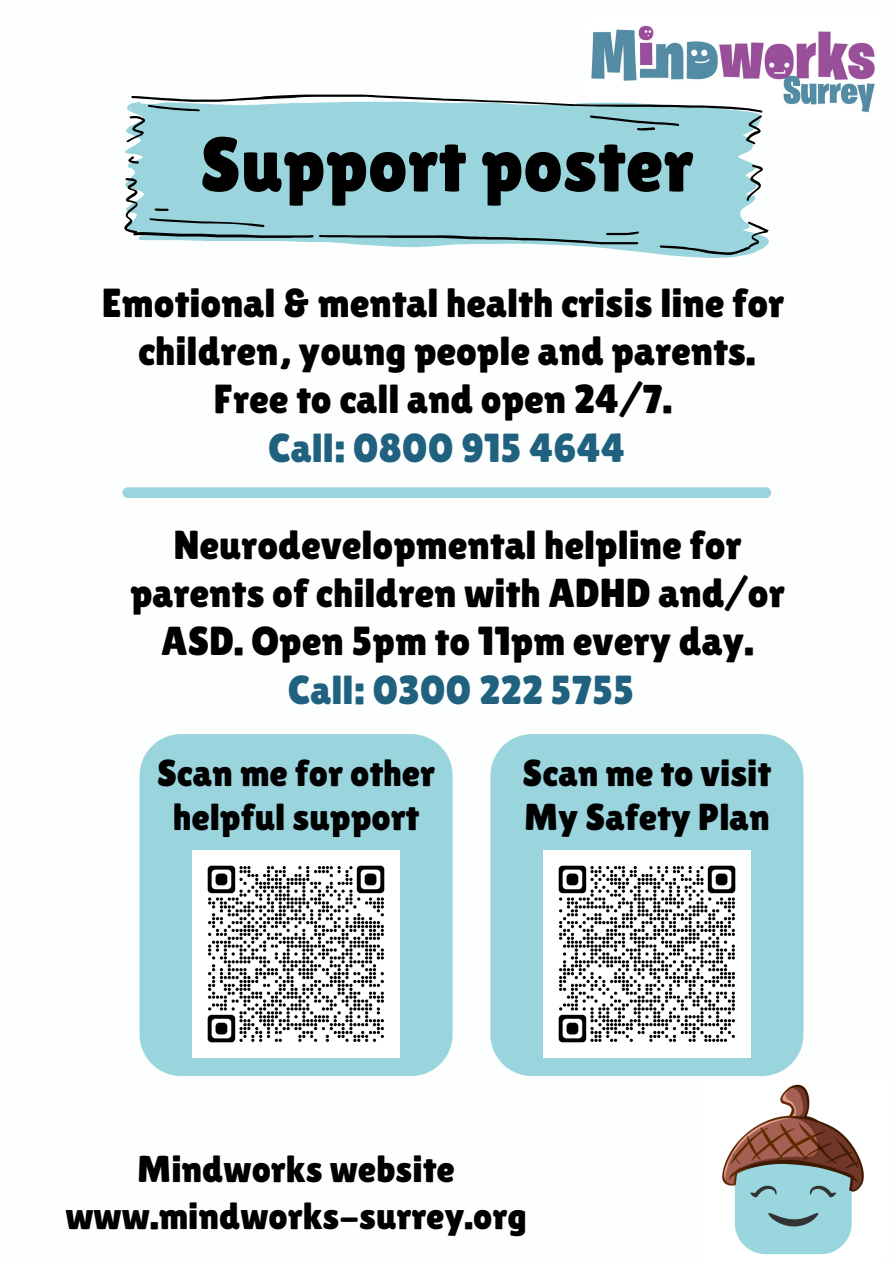
<style>
.page{position:relative;width:894px;height:1264px;background:#fff}
.page>*{position:absolute;margin:0;border:0;box-sizing:border-box;transform-origin:0 0}
.t1{font:76.8px "Lilita One";color:#000}
.t2{font:40.5px/48.3px "Lilita One";color:#000;text-align:center}
.t3{font:40.5px "Lilita One";color:#1f617f}
.t4{font:37.5px/43.8px "Lilita One";color:#000;text-align:center}
</style>
<div class="page">
<img style="left:722px;top:1084px;width:142px;height:171px">
<img style="left:591px;top:25px;width:284px;height:88px">
<svg style="left:125px;top:102px;width:644px;height:156px;fill:#9ad5dd"></svg>
<svg style="left:746px;top:164px;width:16px;height:37px"></svg>
<svg style="left:659px;top:222px;width:109px;height:33px;background:#93c4cb"></svg>
<svg style="left:128px;top:156px;width:11px;height:8px"></svg>
<svg style="left:124px;top:178px;width:189px;height:60px;background:#90c4cb"></svg>
<svg style="left:319px;top:231px;width:319px;height:13px;background:#7cabb1"></svg>
<svg style="left:126px;top:95px;width:636px;height:49px;background:#a1ced5"></svg>
<div style="left:139px;top:734px;width:313px;height:342px;background:#9ad5dd"></div>
<img style="left:192px;top:850px;width:207px;height:207px">
<div style="left:490px;top:734px;width:313px;height:342px;background:#9ad5dd"></div>
<img style="left:543px;top:850px;width:207px;height:207px">
<div style="left:122px;top:487px;width:649px;height:11px;background:#9ad5dd;border-radius:5px"></div>
<p class="t1" style="left:200px;top:120px;width:494px">Support poster</p>
<p class="t2" style="left:102px;top:278px;width:683px">Emotional &amp; mental health crisis line for</p>
<p class="t2" style="left:138px;top:326px;width:618px">children, young people and parents.</p>
<p class="t2" style="left:214px;top:375px;width:459px">Free to call and open 24/7.</p>
<p class="t3" style="left:268px;top:424px;width:358px">Call: 0800 915 4644</p>
<p class="t2" style="left:130px;top:520px;width:656px">Neurodevelopmental helpline for parents of children with ADHD and/or<br>ASD. Open 5pm to 11pm every day.</p>
<p class="t3" style="left:288px;top:666px;width:348px">Call: 0300 222 5755</p>
<p class="t4" style="left:157px;top:750px;width:279px">Scan me for other helpful support</p>
<p class="t4" style="left:522px;top:750px;width:250px;text-align:left">Scan me to visit<br>My Safety Plan</p>
<p class="t4" style="left:137px;top:1146px;width:319px">Mindworks website</p>
<p class="t4" style="left:65px;top:1193px;width:462px">www.mindworks-surrey.org</p>
</div>
